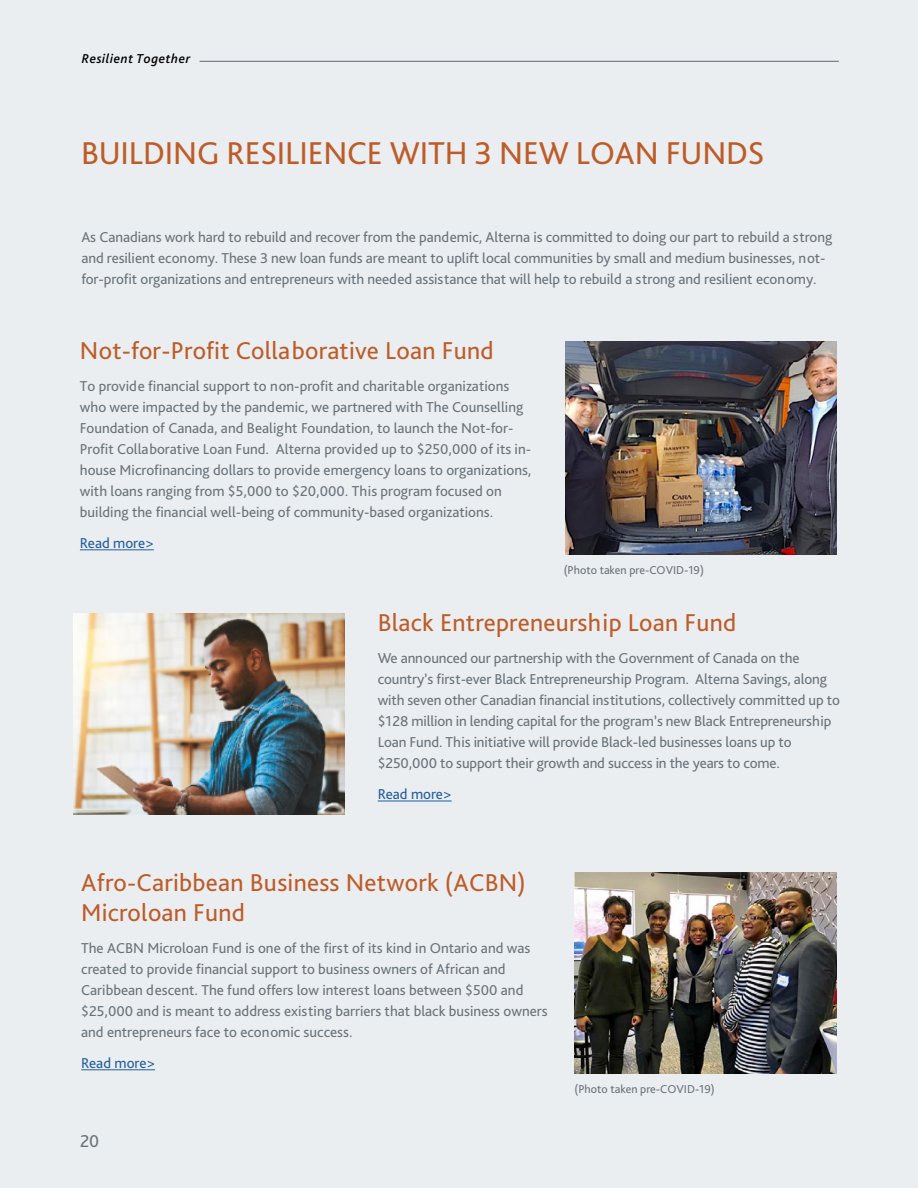
<style>
.page{position:relative;width:918px;height:1188px;background:#ebeef1}
.page>*{position:absolute;margin:0;border:0;box-sizing:border-box;transform-origin:0 0}
.t1{font:33px "Bliss Pro";letter-spacing:-.005em;color:#bd5c28}
.t2{font:25.5px/30.6px "Bliss Pro";letter-spacing:.01em;color:#bd5c28}
.t3{font:18px "Bliss Pro";color:#68737a}
.t4{font:15px/21px "Bliss Pro";letter-spacing:-.005em;color:#68737a}
.t5{font:15px "Bliss Pro";color:#215e9e}
.t6{font:italic 500 13.5px "Bliss Pro";letter-spacing:.04em;color:#000}
.t7{font:12px "Bliss Pro";color:#68737a}
</style>
<div class="page">
<hr style="left:80px;top:549px;width:74px;height:1px;background:#215e9e">
<hr style="left:378px;top:801px;width:74px;height:1px;background:#215e9e">
<hr style="left:81px;top:1069px;width:74px;height:1px;background:#215e9e">
<hr style="left:200px;top:61px;width:639px;height:1px;background:#5d6771">
<img style="left:565px;top:341px;width:272px;height:214px">
<img style="left:73px;top:613px;width:272px;height:201px">
<img style="left:575px;top:873px;width:262px;height:201px">
<p class="t6" style="left:82px;top:50px;width:110px">Resilient Together</p>
<h2 class="t1" style="left:81px;top:132px;width:685px">BUILDING RESILIENCE WITH 3 NEW LOAN FUNDS</h2>
<p class="t4" style="left:81px;top:226px;width:752px">As Canadians work hard to rebuild and recover from the pandemic, Alterna is committed to doing our part to rebuild a strong and resilient economy. These 3 new loan funds are meant to uplift local communities by small and medium businesses, not&shy;for-profit organizations and entrepreneurs with needed assistance that will help to rebuild a strong and resilient economy.</p>
<h3 class="t2" style="left:80px;top:335px;width:415px">Not-for-Profit Collaborative Loan Fund</h3>
<p class="t4" style="left:80px;top:375px;width:453px">To provide financial support to non-profit and charitable organizations who were impacted by the pandemic, we partnered with The Counselling Foundation of Canada, and Bealight Foundation, to launch the Not-for-Profit Collaborative Loan Fund. Alterna provided up to $250,000 of its in&shy;house Microfinancing dollars to provide emergency loans to organizations, with loans ranging from $5,000 to $20,000. This program focused on building the financial well-being of community-based organizations.</p>
<p class="t5" style="left:80px;top:534px;width:75px">Read more&gt;</p>
<p class="t7" style="left:564px;top:562px;width:142px">(Photo taken pre-COVID-19)</p>
<h3 class="t2" style="left:378px;top:607px;width:360px">Black Entrepreneurship Loan Fund</h3>
<p class="t4" style="left:378px;top:647px;width:464px">We announced our partnership with the Government of Canada on the country’s first-ever Black Entrepreneurship Program. Alterna Savings, along with seven other Canadian financial institutions, collectively committed up to $128 million in lending capital for the program’s new Black Entrepreneurship Loan Fund. This initiative will provide Black-led businesses loans up to $250,000 to support their growth and success in the years to come.</p>
<p class="t5" style="left:378px;top:785px;width:75px">Read more&gt;</p>
<h3 class="t2" style="left:81px;top:866px;width:446px">Afro-Caribbean Business Network (ACBN)<br>Microloan Fund</h3>
<p class="t4" style="left:81px;top:937px;width:468px">The ACBN Microloan Fund is one of the first of its kind in Ontario and was created to provide financial support to business owners of African and Caribbean descent. The fund offers low interest loans between $500 and $25,000 and is meant to address existing barriers that black business owners and entrepreneurs face to economic success.</p>
<p class="t5" style="left:81px;top:1054px;width:75px">Read more&gt;</p>
<p class="t3" style="left:80px;top:1130px;width:21px">20</p>
<p class="t7" style="left:575px;top:1081px;width:142px">(Photo taken pre-COVID-19)</p>
</div>
